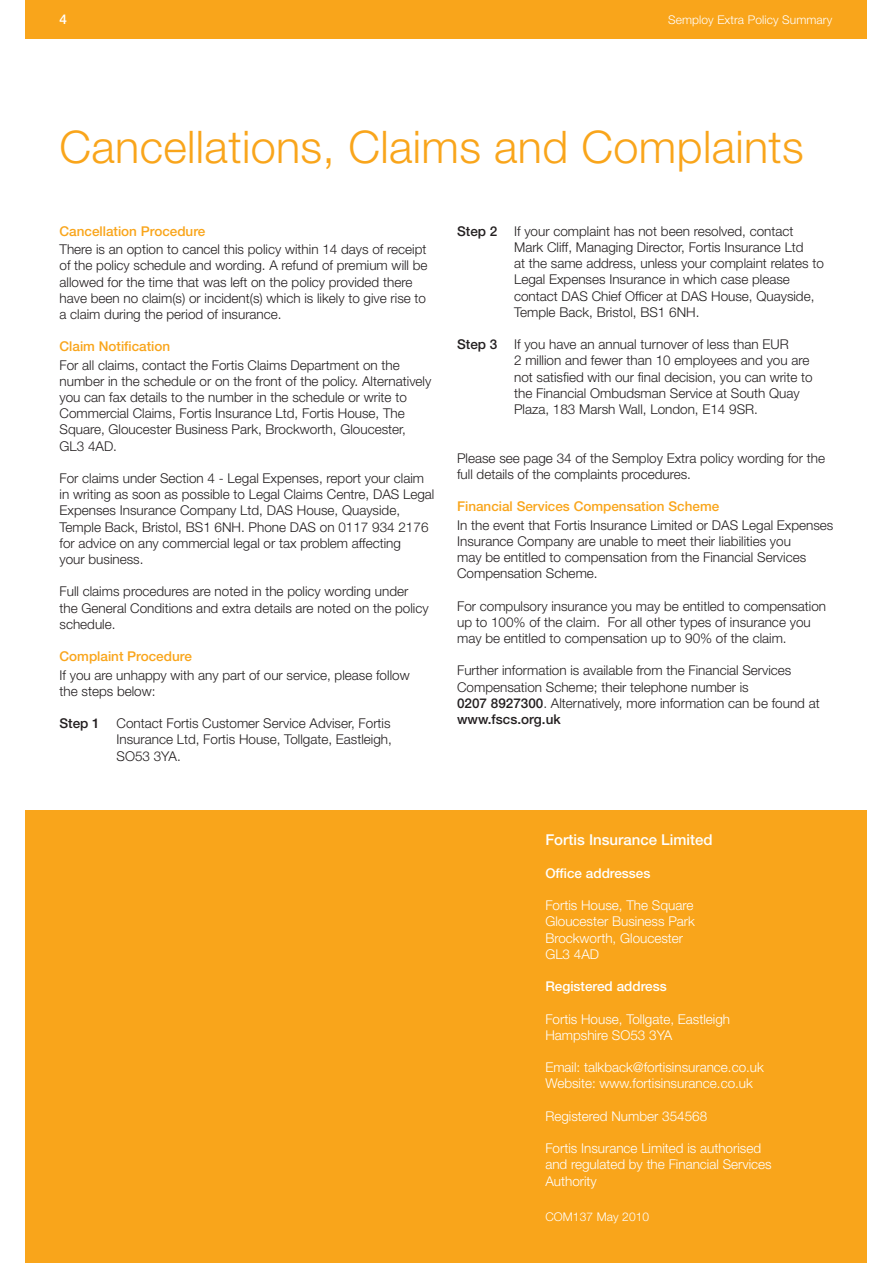
<style>
.page{position:relative;width:893px;height:1263px;background:#fff}
.page>*{position:absolute;margin:0;border:0;box-sizing:border-box;transform-origin:0 0}
.t1{font:300 45px "Helvetica Neue LT Std";letter-spacing:.01em;color:#f9a51b}
.SUBHEADLINE{font:500 15px "Helvetica Neue LT Std";color:#fff}
.BODY_COPY{font:300 13.5px/16.2px "Helvetica Neue LT Std";color:#231f20}
.BODY_COPY-2{font:300 13.5px "Helvetica Neue LT Std";color:#fff}
.SUBHEADLINE-2{font:500 13.5px "Helvetica Neue LT Std";color:#f9a51b}
.SUBHEADLINE-3{font:500 13.5px "Helvetica Neue LT Std";color:#fff}
.t2{font:300 12px "Helvetica Neue LT Std";letter-spacing:.01em;color:#fff}
.s1{font-weight:500}
</style>
<div class="page">
<div style="left:26px;top:810px;width:841px;height:453px;background:#f9a51b"></div>
<div style="left:26px;top:0;width:841px;height:38px;background:#f9a51b"></div>
<p class="SUBHEADLINE-3" style="left:60px;top:11px;width:9px">4</p>
<p class="t2" style="left:668px;top:12px;width:166px">Semploy Extra Policy Summary</p>
<p class="t1" style="left:60px;top:120px;width:746px">Cancellations, Claims and Complaints</p>
<p class="SUBHEADLINE-2" style="left:60px;top:223px;width:147px">Cancellation Procedure</p>
<p class="BODY_COPY" style="left:60px;top:241px;width:370px">There is an option to cancel this policy within 14 days of receipt of the policy schedule and wording. A refund of premium will be allowed for the time that was left on the policy provided there have been no claim(s) or incident(s) which is likely to give rise to a claim during the period of insurance.</p>
<p class="SUBHEADLINE-2" style="left:60px;top:338px;width:112px">Claim Notification</p>
<p class="BODY_COPY" style="left:60px;top:356px;width:373px">For all claims, contact the Fortis Claims Department on the number in the schedule or on the front of the policy. Alternatively you can fax details to the number in the schedule or write to Commercial Claims, Fortis Insurance Ltd, Fortis House, The Square, Gloucester Business Park, Brockworth, Gloucester, GL3 4AD.</p>
<p class="BODY_COPY" style="left:60px;top:470px;width:376px">For claims under Section 4 - Legal Expenses, report your claim in writing as soon as possible to Legal Claims Centre, DAS Legal Expenses Insurance Company Ltd, DAS House, Quayside, Temple Back, Bristol, BS1 6NH. Phone DAS on 0117 934 2176 for advice on any commercial legal or tax problem affecting<br>your business.</p>
<p class="BODY_COPY" style="left:60px;top:583px;width:371px">Full claims procedures are noted in the policy wording under the General Conditions and extra details are noted on the policy schedule.</p>
<p class="SUBHEADLINE-2" style="left:60px;top:648px;width:134px">Complaint Procedure</p>
<p class="BODY_COPY" style="left:60px;top:666px;width:352px">If you are unhappy with any part of our service, please follow the steps below:</p>
<p class="BODY_COPY" style="left:60px;top:715px;width:334px;text-align:right"><span class="s1">Step 1</span> Contact Fortis Customer Service Adviser, Fortis<br>Insurance Ltd, Fortis House, Tollgate, Eastleigh,</p>
<p class="BODY_COPY" style="left:117px;top:747px;width:66px">SO53 3YA.</p>
<p class="BODY_COPY" style="left:514px;top:223px;width:311px;text-indent:-57px"><span class="s1">Step 2</span> If your complaint has not been resolved, contact Mark Cliff, Managing Director, Fortis Insurance Ltd<br>at the same address, unless your complaint relates to Legal Expenses Insurance in which case please contact DAS Chief Officer at DAS House, Quayside, Temple Back, Bristol, BS1 6NH.</p>
<p class="BODY_COPY" style="left:514px;top:336px;width:300px;text-indent:-57px"><span class="s1">Step 3</span> If you have an annual turnover of less than EUR<br>2 million and fewer than 10 employees and you are not satisfied with our final decision, you can write to the Financial Ombudsman Service at South Quay Plaza, 183 Marsh Wall, London, E14 9SR.</p>
<p class="BODY_COPY" style="left:457px;top:449px;width:369px">Please see page 34 of the Semploy Extra policy wording for the full details of the complaints procedures.</p>
<p class="SUBHEADLINE-2" style="left:457px;top:498px;width:264px">Financial Services Compensation Scheme</p>
<p class="BODY_COPY" style="left:457px;top:516px;width:378px">In the event that Fortis Insurance Limited or DAS Legal Expenses Insurance Company are unable to meet their liabilities you<br>may be entitled to compensation from the Financial Services Compensation Scheme.</p>
<p class="BODY_COPY" style="left:457px;top:597px;width:371px">For compulsory insurance you may be entitled to compensation up to 100% of the claim. For all other types of insurance you may be entitled to compensation up to 90% of the claim.</p>
<p class="BODY_COPY" style="left:457px;top:662px;width:364px">Further information is available from the Financial Services Compensation Scheme; their telephone number is<br><span class="s1">0207 8927300</span>. Alternatively, more information can be found at <span class="s1">www.fscs.org.uk</span></p>
<p class="SUBHEADLINE" style="left:545px;top:831px;width:169px">Fortis Insurance Limited</p>
<p class="SUBHEADLINE-3" style="left:545px;top:865px;width:107px">Office addresses</p>
<p class="BODY_COPY-2" style="left:545px;top:897px;width:150px">Fortis House, The Square</p>
<p class="BODY_COPY-2" style="left:545px;top:913px;width:151px">Gloucester Business Park</p>
<p class="BODY_COPY-2" style="left:545px;top:929px;width:139px">Brockworth, Gloucester</p>
<p class="BODY_COPY-2" style="left:545px;top:946px;width:55px">GL3 4AD</p>
<p class="SUBHEADLINE-3" style="left:545px;top:978px;width:123px">Registered address</p>
<p class="BODY_COPY-2" style="left:545px;top:1010px;width:186px">Fortis House, Tollgate, Eastleigh</p>
<p class="BODY_COPY-2" style="left:545px;top:1027px;width:129px">Hampshire SO53 3YA</p>
<p class="BODY_COPY-2" style="left:545px;top:1059px;width:220px">Email: talkback@fortisinsurance.co.uk</p>
<p class="BODY_COPY-2" style="left:545px;top:1075px;width:209px">Website: www.fortisinsurance.co.uk</p>
<p class="BODY_COPY-2" style="left:545px;top:1108px;width:163px">Registered Number 354568</p>
<p class="BODY_COPY-2" style="left:545px;top:1140px;width:217px">Fortis Insurance Limited is authorised</p>
<p class="BODY_COPY-2" style="left:545px;top:1156px;width:228px">and regulated by the Financial Services</p>
<p class="BODY_COPY-2" style="left:545px;top:1172px;width:53px">Authority</p>
<p class="t2" style="left:545px;top:1209px;width:105px">COM137 May 2010</p>
</div>
